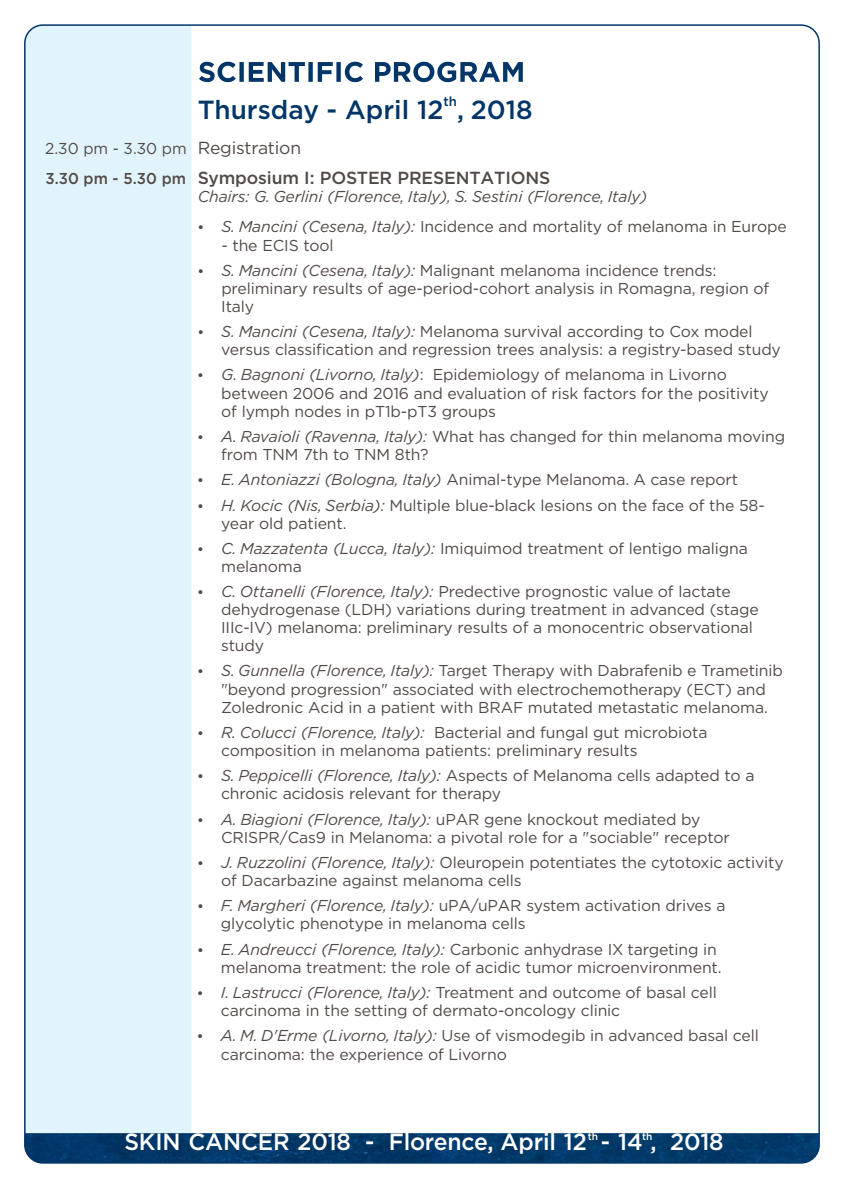
<style>
.page{position:relative;width:844px;height:1191px;background:#fff}
.page>*{position:absolute;margin:0;border:0;box-sizing:border-box;transform-origin:0 0}
.t1{font:500 26.25px "Gotham";color:#023568}
.t2{font:500 23.45px "Gotham";letter-spacing:-.01em;color:#fff}
.t3{font:500 17.5px "Gotham";letter-spacing:-.01em;color:#524a47}
.t4{font:17.5px "Gotham";letter-spacing:-.01em;color:#524a47}
.t5{font:15.75px/18.2px "Gotham";letter-spacing:-.01em;color:#524a47}
.t6{font:italic 15.75px "Gotham";letter-spacing:-.01em;color:#524a47}
.t7{font:500 15.75px "Gotham";color:#524a47;scale:.95 1}
.t8{font:500 13.12px "Gotham";color:#023568}
.t9{font:500 10.15px "Gotham";color:#fff}
.s1{font-style:italic}
</style>
<div class="page">
<div style="left:26px;top:26px;width:165px;height:1107px;background:#e1f4fc"></div>
<svg style="left:199px;top:62px;width:323px;height:20px"></svg>
<img style="left:25px;top:1133px;width:794px;height:29px">
<p class="t5" style="left:45px;top:140px;width:143px">2.30 pm - 3.30 pm</p>
<p class="t7" style="left:45px;top:171px;width:149px">3.30 pm - 5.30 pm</p>
<p class="t8" style="left:443px;top:95px;width:15px">th</p>
<h1 class="t1" style="left:198px;top:98px;width:336px">Thursday - April 12 , 2018</h1>
<p class="t4" style="left:198px;top:140px;width:105px">Registration</p>
<p class="t3" style="left:198px;top:170px;width:354px">Symposium I: POSTER PRESENTATIONS</p>
<p class="t6" style="left:198px;top:190px;width:451px">Chairs: G. Gerlini (Florence, Italy), S. Sestini (Florence, Italy)</p>
<p class="t5" style="left:198px;top:218px;width:590px">• <span class="s1">S. Mancini (Cesena, Italy):</span> Incidence and mortality of melanoma in Europe</p>
<p class="t5" style="left:221px;top:237px;width:114px">- the ECIS tool</p>
<p class="t5" style="left:221px;top:262px;width:549px;text-indent:-24px">• <span class="s1">S. Mancini (Cesena, Italy):</span> Malignant melanoma incidence trends: preliminary results of age-period-cohort analysis in Romagna, region of<br>Italy</p>
<p class="t5" style="left:221px;top:323px;width:561px;text-indent:-24px">• <span class="s1">S. Mancini (Cesena, Italy):</span> Melanoma survival according to Cox model versus classification and regression trees analysis: a registry-based study</p>
<p class="t5" style="left:221px;top:366px;width:549px;text-indent:-24px">• <span class="s1">G. Bagnoni (Livorno, Italy)</span>: Epidemiology of melanoma in Livorno between 2006 and 2016 and evaluation of risk factors for the positivity of lymph nodes in pT1b-pT3 groups</p>
<p class="t5" style="left:221px;top:428px;width:565px;text-indent:-24px">• <span class="s1">A. Ravaioli (Ravenna, Italy):</span> What has changed for thin melanoma moving from TNM 7th to TNM 8th?</p>
<p class="t5" style="left:197px;top:471px;width:542px">• <span class="s1">E. Antoniazzi (Bologna, Italy)</span> Animal-type Melanoma. A case report</p>
<p class="t5" style="left:221px;top:497px;width:545px;text-indent:-24px">• <span class="s1">H. Kocic (Nis, Serbia):</span> Multiple blue-black lesions on the face of the 58- year old patient.</p>
<p class="t5" style="left:221px;top:540px;width:528px;text-indent:-24px">• <span class="s1">C. Mazzatenta (Lucca, Italy):</span> Imiquimod treatment of lentigo maligna melanoma</p>
<p class="t5" style="left:221px;top:583px;width:539px;text-indent:-24px">• <span class="s1">C. Ottanelli (Florence, Italy):</span> Predective prognostic value of lactate dehydrogenase (LDH) variations during treatment in advanced (stage IIIc-IV) melanoma: preliminary results of a monocentric observational study</p>
<p class="t5" style="left:197px;top:663px;width:587px;text-align:center">• <span class="s1">S. Gunnella (Florence, Italy):</span> Target Therapy with Dabrafenib e Trametinib "beyond progression" associated with electrochemotherapy (ECT) and<br>Zoledronic Acid in a patient with BRAF mutated metastatic melanoma.</p>
<p class="t5" style="left:221px;top:724px;width:488px;text-indent:-24px">• <span class="s1">R. Colucci (Florence, Italy):</span> Bacterial and fungal gut microbiota composition in melanoma patients: preliminary results</p>
<p class="t5" style="left:221px;top:767px;width:535px;text-indent:-24px">• <span class="s1">S. Peppicelli (Florence, Italy):</span> Aspects of Melanoma cells adapted to a chronic acidosis relevant for therapy</p>
<p class="t5" style="left:221px;top:810px;width:510px;text-indent:-24px">• <span class="s1">A. Biagioni (Florence, Italy):</span> uPAR gene knockout mediated by<br>CRISPR/Cas9 in Melanoma: a pivotal role for a "sociable" receptor</p>
<p class="t5" style="left:221px;top:854px;width:564px;text-indent:-24px">• <span class="s1">J. Ruzzolini (Florence, Italy):</span> Oleuropein potentiates the cytotoxic activity of Dacarbazine against melanoma cells</p>
<p class="t5" style="left:221px;top:897px;width:506px;text-indent:-24px">• <span class="s1">F. Margheri (Florence, Italy):</span> uPA/uPAR system activation drives a glycolytic phenotype in melanoma cells</p>
<p class="t5" style="left:197px;top:940px;width:525px;text-align:right">• <span class="s1">E. Andreucci (Florence, Italy):</span> Carbonic anhydrase IX targeting in melanoma treatment: the role of acidic tumor microenvironment.</p>
<p class="t5" style="left:221px;top:984px;width:497px;text-indent:-24px">• <span class="s1">I. Lastrucci (Florence, Italy):</span> Treatment and outcome of basal cell carcinoma in the setting of dermato-oncology clinic</p>
<p class="t5" style="left:221px;top:1027px;width:539px;text-indent:-24px">• <span class="s1">A. M. D'Erme (Livorno, Italy):</span> Use of vismodegib in advanced basal cell carcinoma: the experience of Livorno</p>
<h2 class="t2" style="left:124px;top:1131px;width:600px">SKIN CANCER 2018 - Florence, April 12 - 14 , 2018</h2>
<p class="t9" style="left:587px;top:1132px;width:12px">th</p>
<p class="t9" style="left:642px;top:1132px;width:12px">th</p>
</div>
